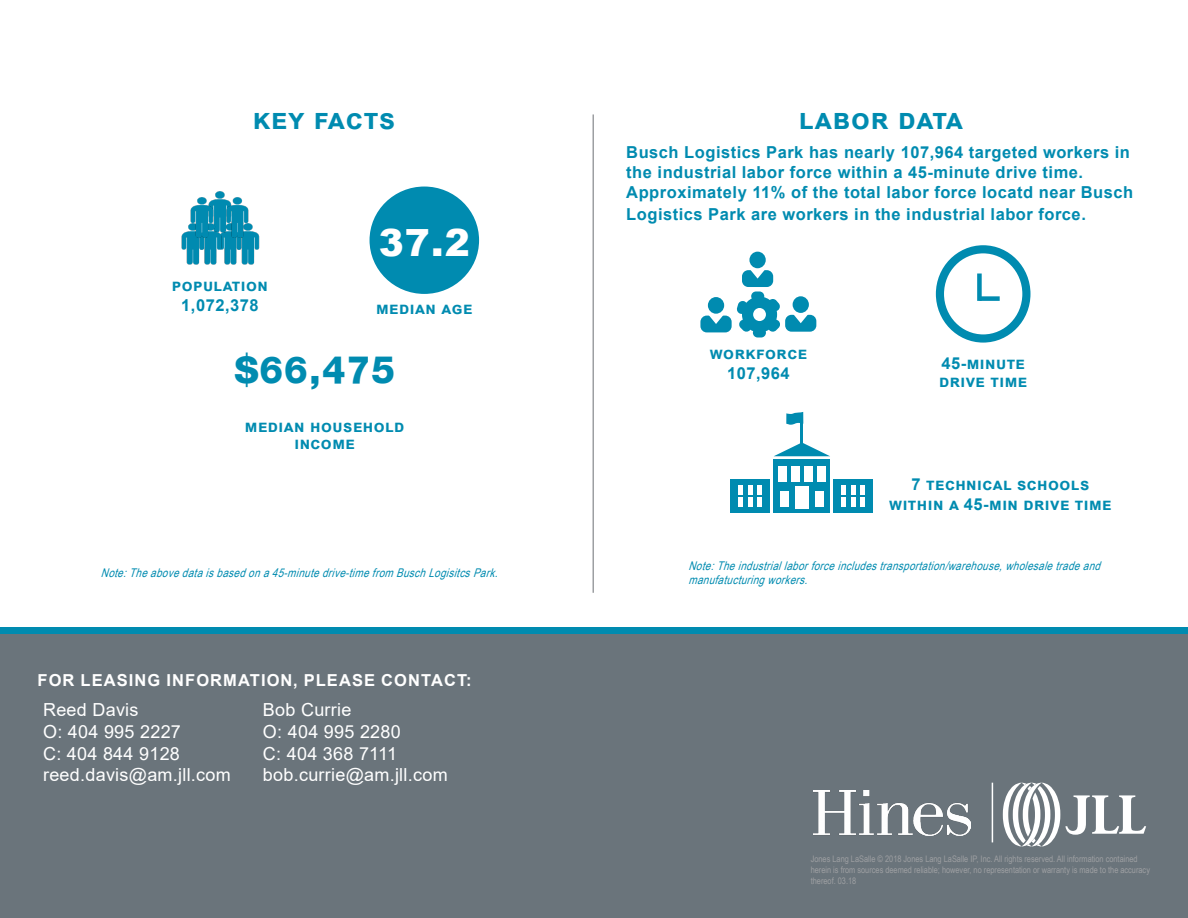
<style>
.page{position:relative;width:1188px;height:918px;background:#fff}
.page>*{position:absolute;margin:0;border:0;box-sizing:border-box;transform-origin:0 0}
.t1{font:800 37.5px "Helvetica Neue";color:#008bb0}
.t2{font:900 37.5px "Arial";color:#fff}
.t3{font:700 28.5px "Arial";letter-spacing:.03em;color:#008bb0}
.t4{font:18px "Arial";letter-spacing:.015em;color:#fff}
.t5{font:700 16.5px/19.8px "Arial";letter-spacing:.03em;color:#008bb0}
.t6{font:700 16.5px "Arial";letter-spacing:.065em;color:#fff}
.t7{font:italic 12px "Arial Narrow";color:#008bb0}
.t8{font:9px/10.8px "Arial Narrow";color:#9d9fa2}
</style>
<div class="page">
<div style="left:0;top:631px;width:1188px;height:287px;background:#6a747b"></div>
<div style="left:0;top:627px;width:1188px;height:7px;background:#008bb0"></div>
<hr style="left:992px;top:783px;width:1px;height:59px;background:#fff">
<img style="left:814px;top:790px;width:156px;height:46px">
<svg style="left:1003px;top:783px;width:143px;height:63px"></svg>
<div style="left:785px;top:315px;width:31px;height:17px;background:#008bb0;border-radius:6px"></div>
<svg style="left:788px;top:308px;width:25px;height:15px"></svg>
<div style="left:793px;top:296px;width:16px;height:17px;background:#008bb0;border-radius:50%"></div>
<div style="left:742px;top:297px;width:35px;height:35px;background:#008bb0;border-radius:50%"></div>
<svg style="left:768px;top:319px;width:12px;height:13px"></svg>
<div style="left:753px;top:308px;width:13px;height:13px;background:#fff;border-radius:50%"></div>
<svg style="left:767px;top:298px;width:13px;height:14px"></svg>
<div style="left:751px;top:291px;width:13px;height:10px;background:#008bb0;border-radius:5px"></div>
<div style="left:753px;top:328px;width:13px;height:9px;background:#008bb0;border-radius:5px"></div>
<svg style="left:736px;top:300px;width:16px;height:32px"></svg>
<div style="left:700px;top:316px;width:32px;height:16px;background:#008bb0;border-radius:6px"></div>
<svg style="left:703px;top:309px;width:26px;height:15px"></svg>
<div style="left:708px;top:297px;width:16px;height:17px;background:#008bb0;border-radius:50%"></div>
<div style="left:742px;top:270px;width:31px;height:17px;background:#008bb0;border-radius:6px"></div>
<svg style="left:745px;top:266px;width:25px;height:13px"></svg>
<div style="left:749px;top:252px;width:17px;height:16px;background:#008bb0;border-radius:50%"></div>
<hr style="left:592px;top:114px;width:2px;height:479px;background:#9d9fa2">
<div style="left:936px;top:245px;width:94px;height:98px;border:8px solid #008bb0;border-radius:50%"></div>
<div style="left:977px;top:274px;width:5px;height:27px;background:#008bb0"></div>
<div style="left:979px;top:296px;width:21px;height:5px;background:#008bb0"></div>
<img style="left:248px;top:232px;width:12px;height:33px">
<img style="left:228px;top:238px;width:20px;height:27px">
<img style="left:215px;top:191px;width:10px;height:5px">
<img style="left:210px;top:238px;width:18px;height:27px">
<img style="left:181px;top:233px;width:29px;height:32px">
<img style="left:184px;top:196px;width:71px;height:42px">
<div style="left:370px;top:187px;width:109px;height:107px;background:#008bb0;border-radius:50%"></div>
<svg style="left:774px;top:442px;width:56px;height:14px"></svg>
<hr style="left:801px;top:414px;width:2px;height:33px;background:#008bb0">
<svg style="left:786px;top:412px;width:17px;height:13px"></svg>
<div style="left:730px;top:479px;width:40px;height:33px;background:#008bb0"></div>
<div style="left:738px;top:497px;width:5px;height:10px;background:#fff"></div>
<div style="left:757px;top:485px;width:5px;height:10px;background:#fff"></div>
<div style="left:757px;top:497px;width:5px;height:10px;background:#fff"></div>
<div style="left:738px;top:485px;width:5px;height:10px;background:#fff"></div>
<div style="left:748px;top:485px;width:5px;height:10px;background:#fff"></div>
<div style="left:748px;top:497px;width:5px;height:10px;background:#fff"></div>
<div style="left:833px;top:479px;width:40px;height:33px;background:#008bb0"></div>
<div style="left:841px;top:497px;width:5px;height:10px;background:#fff"></div>
<div style="left:860px;top:485px;width:5px;height:10px;background:#fff"></div>
<div style="left:860px;top:497px;width:5px;height:10px;background:#fff"></div>
<div style="left:841px;top:485px;width:5px;height:10px;background:#fff"></div>
<div style="left:851px;top:485px;width:5px;height:10px;background:#fff"></div>
<div style="left:851px;top:497px;width:5px;height:10px;background:#fff"></div>
<div style="left:774px;top:459px;width:56px;height:53px;background:#008bb0"></div>
<div style="left:795px;top:486px;width:13px;height:23px;background:#fff"></div>
<div style="left:791px;top:466px;width:9px;height:16px;background:#fff"></div>
<div style="left:779px;top:466px;width:8px;height:16px;background:#fff"></div>
<div style="left:780px;top:491px;width:9px;height:16px;background:#fff"></div>
<div style="left:815px;top:491px;width:9px;height:16px;background:#fff"></div>
<div style="left:817px;top:466px;width:9px;height:16px;background:#fff"></div>
<div style="left:804px;top:466px;width:9px;height:16px;background:#fff"></div>
<p class="t3" style="left:253px;top:99px;width:144px">Key facts</p>
<p class="t2" style="left:379px;top:215px;width:92px">37.2</p>
<p class="t5" style="left:172px;top:276px;width:98px">population</p>
<p class="t5" style="left:181px;top:296px;width:79px">1,072,378</p>
<p class="t5" style="left:376px;top:298px;width:96px">Median age</p>
<p class="t1" style="left:235px;top:348px;width:162px">$66,475</p>
<p class="t5" style="left:245px;top:417px;width:161px">Median household</p>
<p class="t5" style="left:294px;top:433px;width:60px">income</p>
<p class="t7" style="left:101px;top:564px;width:403px">Note:Theabovedataisbasedona45-minutedrive-timefromBuschLogisitcsPark.</p>
<p class="t6" style="left:38px;top:669px;width:436px">FOR LEASING INFORMATION, PLEASE CONTACT:</p>
<p class="t4" style="left:263px;top:697px;width:90px">Bob Currie</p>
<p class="t4" style="left:263px;top:719px;width:139px">O: 404 995 2280</p>
<p class="t4" style="left:263px;top:741px;width:136px">C: 404 368 7111</p>
<p class="t4" style="left:263px;top:763px;width:186px">bob.currie@am.jll.com</p>
<p class="t4" style="left:43px;top:697px;width:97px">Reed Davis</p>
<p class="t4" style="left:43px;top:719px;width:139px">O: 404 995 2227</p>
<p class="t4" style="left:43px;top:741px;width:138px">C: 404 844 9128</p>
<p class="t4" style="left:43px;top:763px;width:189px">reed.davis@am.jll.com</p>
<p class="t3" style="left:799px;top:99px;width:165px">labor data</p>
<p class="t5" style="left:626px;top:143px;width:505px">Busch Logistics Park has nearly 107,964 targeted workers in the industrial labor force within a 45-minute drive time.</p>
<p class="t5" style="left:626px;top:182px;width:508px;line-height:21.6px">Approximately 11% of the total labor force locatd near Busch<br>Logistics Park are workers in the industrial labor force.</p>
<p class="t5" style="left:710px;top:344px;width:97px">workforce</p>
<p class="t5" style="left:727px;top:364px;width:64px">107,964</p>
<p class="t5" style="left:941px;top:353px;width:83px">45-minute</p>
<p class="t5" style="left:939px;top:371px;width:88px">drive time</p>
<p class="t5" style="left:889px;top:474px;width:222px;text-align:center">7 technical schools within a 45-min drive time</p>
<p class="t7" style="left:688px;top:557px;width:418px">Note:Theindustriallaborforceincludestransportation/warehouse,wholesaletradeand</p>
<p class="t7" style="left:688px;top:571px;width:125px">manufatucturingworkers.</p>
<p class="t8" style="left:811px;top:853px;width:341px">Jones Lang LaSalle © 2018 Jones Lang LaSalle IP, Inc. All rights reserved. All information contained herein is from sources deemed reliable; however, no representation or warranty is made to the accuracy thereof. 03.18</p>
</div>
